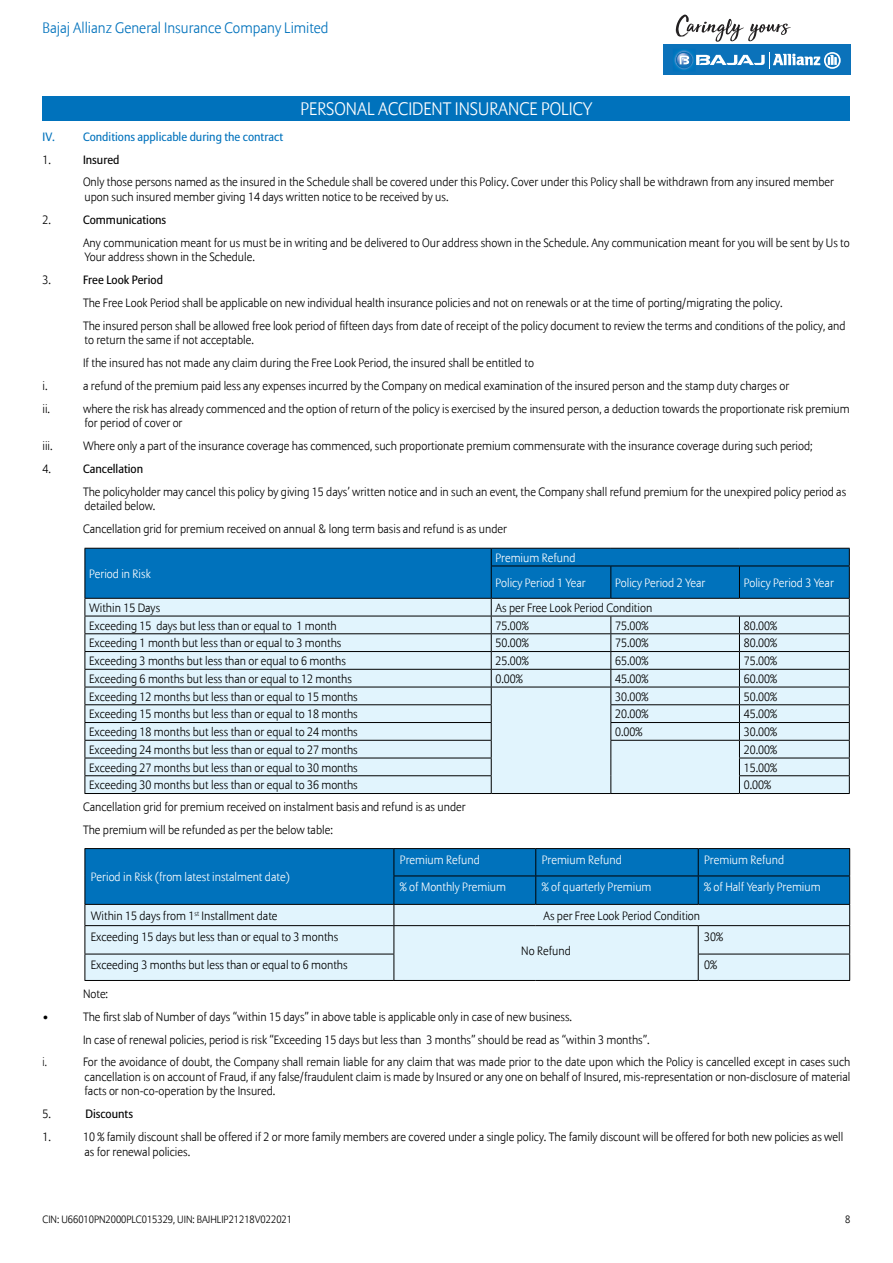
<style>
.page{position:relative;width:893px;height:1263px;background:#fff}
.page>*{position:absolute;margin:0;border:0;box-sizing:border-box;transform-origin:0 0}
.t1{font:300 18px "Allianz Sans";color:#fff}
.t2{font:300 15px "Allianz Sans";color:#0072bc}
.t3{font:300 12px/14.4px "Allianz Sans";color:#000}
.t4{font:300 12px/25px "Allianz Sans";color:#fff}
.t5{font:12px "Allianz Sans";color:#000}
.t6{font:12px "Allianz Sans";color:#0072bc}
.t7{font:300 12px "Allianz Sans";color:#000;scale:.86 1}
.t8{font:300 10.5px "Allianz Sans";color:#000}
</style>
<div class="page">
<div style="left:43px;top:96px;width:807px;height:24px;background:#0072bc"></div>
<div style="left:663px;top:45px;width:187px;height:30px;background:#0b72ba"></div>
<img style="left:673px;top:49px;width:22px;height:22px">
<svg style="left:675px;top:51px;width:166px;height:18px"></svg>
<svg style="left:676px;top:15px;width:115px;height:27px"></svg>
<hr style="left:491px;top:793px;width:120px;height:1px;background:#000">
<hr style="left:611px;top:793px;width:128px;height:1px;background:#000">
<hr style="left:85px;top:793px;width:406px;height:1px;background:#000">
<svg style="left:85px;top:548px;width:765px;height:245px;background:#a9cee3"></svg>
<hr style="left:739px;top:793px;width:111px;height:1px;background:#000">
<hr style="left:394px;top:980px;width:142px;height:1px;background:#000">
<hr style="left:536px;top:980px;width:162px;height:1px;background:#000">
<hr style="left:85px;top:980px;width:309px;height:1px;background:#000">
<hr style="left:698px;top:980px;width:152px;height:1px;background:#000">
<svg style="left:85px;top:848px;width:765px;height:132px;background:#7eb7db"></svg>
<hr style="left:394px;top:904px;width:142px;height:1px;background:#000">
<hr style="left:536px;top:904px;width:162px;height:1px;background:#000">
<hr style="left:698px;top:904px;width:152px;height:1px;background:#000">
<hr style="left:394px;top:925px;width:142px;height:1px;background:#000">
<hr style="left:536px;top:925px;width:162px;height:1px;background:#000">
<hr style="left:698px;top:925px;width:152px;height:1px;background:#000">
<p class="t2" style="left:43px;top:19px;width:288px">Bajaj Allianz General Insurance Company Limited</p>
<h1 class="t1" style="left:301px;top:98px;width:293px">Personal Accident Insurance Policy</h1>
<p class="t6" style="left:43px;top:129px;width:242px">IV. Conditions applicable during the contract</p>
<p class="t3" style="left:43px;top:153px;width:10px">1.</p>
<p class="t5" style="left:83px;top:152px;width:38px">Insured</p>
<p class="t3" style="left:83px;top:176px;width:752px">Only those persons named as the insured in the Schedule shall be covered under this Policy. Cover under this Policy shall be withdrawn from any insured member upon such insured member giving 14 days written notice to be received by us.</p>
<p class="t3" style="left:43px;top:213px;width:10px">2.</p>
<p class="t5" style="left:83px;top:212px;width:85px">Communications</p>
<p class="t3" style="left:83px;top:236px;width:768px">Any communication meant for us must be in writing and be delivered to Our address shown in the Schedule. Any communication meant for you will be sent by Us to<br>Your address shown in the Schedule.</p>
<p class="t3" style="left:43px;top:273px;width:10px">3.</p>
<p class="t5" style="left:83px;top:273px;width:81px">Free Look Period</p>
<p class="t3" style="left:83px;top:292px;width:764px;line-height:23px">The Free Look Period shall be applicable on new individual health insurance policies and not on renewals or at the time of porting/migrating the policy.<br>The insured person shall be allowed free look period of fifteen days from date of receipt of the policy document to review the terms and conditions of the policy, and</p>
<p class="t3" style="left:83px;top:329px;width:452px;line-height:23px">to return the same if not acceptable.<br>If the insured has not made any claim during the Free Look Period, the insured shall be entitled to</p>
<p class="t3" style="left:43px;top:379px;width:7px">i.</p>
<p class="t3" style="left:83px;top:379px;width:708px">a refund of the premium paid less any expenses incurred by the Company on medical examination of the insured person and the stamp duty charges or</p>
<p class="t3" style="left:43px;top:402px;width:9px">ii.</p>
<p class="t3" style="left:83px;top:402px;width:768px">where the risk has already commenced and the option of return of the policy is exercised by the insured person, a deduction towards the proportionate risk premium for period of cover or</p>
<p class="t3" style="left:43px;top:439px;width:12px">iii.</p>
<p class="t3" style="left:83px;top:439px;width:731px">Where only a part of the insurance coverage has commenced, such proportionate premium commensurate with the insurance coverage during such period;</p>
<p class="t3" style="left:43px;top:462px;width:10px">4.</p>
<p class="t5" style="left:83px;top:462px;width:62px">Cancellation</p>
<p class="t3" style="left:83px;top:485px;width:765px">The policyholder may cancel this policy by giving 15 days’ written notice and in such an event, the Company shall refund premium for the unexpired policy period as detailed below.</p>
<p class="t3" style="left:83px;top:522px;width:425px">Cancellation grid for premium received on annual &amp; long term basis and refund is as under</p>
<p class="t4" style="left:89px;top:562px;width:63px">Period in Risk</p>
<p class="t4" style="left:495px;top:545px;width:92px">Premium Refund<br>Policy Period 1 Year</p>
<p class="t4" style="left:615px;top:571px;width:92px">Policy Period 2 Year</p>
<p class="t4" style="left:744px;top:571px;width:92px">Policy Period 3 Year</p>
<p class="t3" style="left:89px;top:601px;width:73px">Within 15 Days</p>
<p class="t3" style="left:495px;top:601px;width:158px">As per Free Look Period Condition</p>
<p class="t3" style="left:89px;top:619px;width:249px">Exceeding 15 days but less than or equal to 1 month</p>
<p class="t3" style="left:495px;top:619px;width:35px">75.00%</p>
<p class="t3" style="left:615px;top:619px;width:35px">75.00%</p>
<p class="t3" style="left:744px;top:619px;width:35px">80.00%</p>
<p class="t3" style="left:89px;top:636px;width:254px">Exceeding 1 month but less than or equal to 3 months</p>
<p class="t3" style="left:495px;top:636px;width:35px">50.00%</p>
<p class="t3" style="left:615px;top:636px;width:35px">75.00%</p>
<p class="t3" style="left:744px;top:636px;width:35px">80.00%</p>
<p class="t3" style="left:89px;top:654px;width:258px">Exceeding 3 months but less than or equal to 6 months</p>
<p class="t3" style="left:495px;top:654px;width:35px">25.00%</p>
<p class="t3" style="left:615px;top:654px;width:35px">65.00%</p>
<p class="t3" style="left:744px;top:654px;width:35px">75.00%</p>
<p class="t3" style="left:89px;top:672px;width:264px">Exceeding 6 months but less than or equal to 12 months</p>
<p class="t3" style="left:495px;top:672px;width:29px">0.00%</p>
<p class="t3" style="left:615px;top:672px;width:35px">45.00%</p>
<p class="t3" style="left:744px;top:672px;width:35px">60.00%</p>
<p class="t3" style="left:89px;top:690px;width:270px">Exceeding 12 months but less than or equal to 15 months</p>
<p class="t3" style="left:615px;top:690px;width:35px">30.00%</p>
<p class="t3" style="left:744px;top:690px;width:35px">50.00%</p>
<p class="t3" style="left:89px;top:707px;width:270px">Exceeding 15 months but less than or equal to 18 months</p>
<p class="t3" style="left:615px;top:707px;width:35px">20.00%</p>
<p class="t3" style="left:744px;top:707px;width:35px">45.00%</p>
<p class="t3" style="left:89px;top:725px;width:270px">Exceeding 18 months but less than or equal to 24 months</p>
<p class="t3" style="left:615px;top:725px;width:29px">0.00%</p>
<p class="t3" style="left:744px;top:725px;width:35px">30.00%</p>
<p class="t3" style="left:89px;top:743px;width:270px">Exceeding 24 months but less than or equal to 27 months</p>
<p class="t3" style="left:744px;top:743px;width:35px">20.00%</p>
<p class="t3" style="left:89px;top:761px;width:270px">Exceeding 27 months but less than or equal to 30 months</p>
<p class="t3" style="left:744px;top:761px;width:35px">15.00%</p>
<p class="t3" style="left:89px;top:778px;width:270px">Exceeding 30 months but less than or equal to 36 months</p>
<p class="t3" style="left:744px;top:778px;width:29px">0.00%</p>
<p class="t3" style="left:83px;top:796px;width:384px;line-height:23px">Cancellation grid for premium received on instalment basis and refund is as under<br>The premium will be refunded as per the below table:</p>
<p class="t4" style="left:91px;top:865px;width:200px">Period in Risk (from latest instalment date)</p>
<p class="t4" style="left:400px;top:848px;width:81px">Premium Refund</p>
<p class="t4" style="left:542px;top:848px;width:81px">Premium Refund</p>
<p class="t4" style="left:704px;top:848px;width:81px">Premium Refund</p>
<p class="t4" style="left:400px;top:875px;width:108px">% of Monthly Premium</p>
<p class="t4" style="left:542px;top:875px;width:111px">% of quarterly Premium</p>
<p class="t4" style="left:704px;top:875px;width:118px">% of Half Yearly Premium</p>
<p class="t3" style="left:91px;top:909px;width:188px">Within 15 days from 1<sup>st</sup> Installment date</p>
<p class="t3" style="left:543px;top:909px;width:158px">As per Free Look Period Condition</p>
<p class="t3" style="left:91px;top:930px;width:249px">Exceeding 15 days but less than or equal to 3 months</p>
<p class="t3" style="left:521px;top:944px;width:51px">No Refund</p>
<p class="t3" style="left:704px;top:930px;width:20px">30%</p>
<p class="t3" style="left:91px;top:958px;width:258px">Exceeding 3 months but less than or equal to 6 months</p>
<p class="t3" style="left:704px;top:958px;width:14px">0%</p>
<p class="t3" style="left:83px;top:987px;width:27px">Note:</p>
<p class="t3" style="left:43px;top:1010px;width:8px">•</p>
<p class="t3" style="left:83px;top:1005px;width:568px;line-height:23px">The first slab of Number of days “within 15 days” in above table is applicable only in case of new business.<br>In case of renewal policies, period is risk “Exceeding 15 days but less than 3 months” should be read as “within 3 months”.</p>
<p class="t7" style="left:43px;top:1055px;width:7px">i.</p>
<p class="t3" style="left:83px;top:1055px;width:769px;text-align:justify">For the avoidance of doubt, the Company shall remain liable for any claim that was made prior to the date upon which the Policy is cancelled except in cases such cancellation is on account of Fraud, if any false/fraudulent claim is made by Insured or any one on behalf of Insured, mis-representation or non-disclosure of material facts or non-co-operation by the Insured.</p>
<p class="t3" style="left:43px;top:1107px;width:10px">5.</p>
<p class="t5" style="left:85px;top:1107px;width:49px">Discounts</p>
<p class="t3" style="left:43px;top:1130px;width:10px">1.</p>
<p class="t3" style="left:83px;top:1130px;width:762px">10 % family discount shall be offered if 2 or more family members are covered under a single policy. The family discount will be offered for both new policies as well as for renewal policies.</p>
<p class="t8" style="left:43px;top:1213px;width:251px">CIN: U66010PN2000PLC015329, UIN: BAJHLIP21218V022021</p>
<p class="t8" style="left:845px;top:1213px;width:7px">8</p>
</div>
